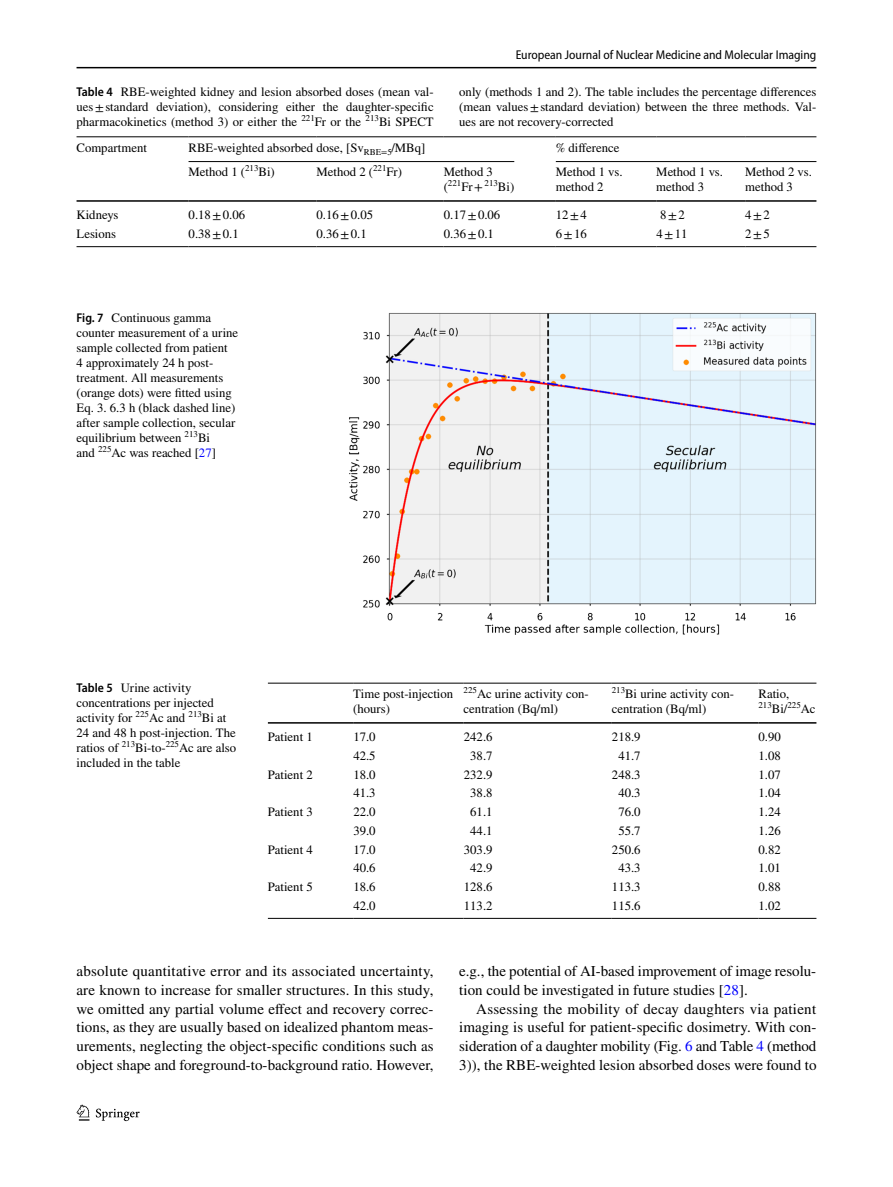
<style>
.page{position:relative;width:893px;height:1187px;background:#fff}
.page>*{position:absolute;margin:0;border:0;box-sizing:border-box;transform-origin:0 0}
.t1{font:15px/18.8px "STIX";color:#000;text-align:justify}
.t2{font:12.75px/15px "STIX";color:#000}
.t3{font:semi-condensed 12.75px "Myriad Pro";color:#000}
.t4{font:8.85px "STIX";color:#000}
.s1{font-family:"Myriad Pro";font-weight:600;font-stretch:semi-condensed}
.s2{font-family:"STIX General Regular 19"}
.s3{color:#00f}
.s4{font-size:12.75px}
</style>
<div class="page">
<hr style="left:77px;top:67px;width:739px;height:1px;background:#000">
<svg style="left:77px;top:1104px;width:12px;height:16px"></svg>
<svg style="left:96px;top:1108px;width:44px;height:12px"></svg>
<hr style="left:77px;top:136px;width:112px;height:1px;background:#000">
<hr style="left:77px;top:200px;width:112px;height:2px;background:#000">
<hr style="left:189px;top:136px;width:127px;height:1px;background:#000">
<hr style="left:316px;top:136px;width:128px;height:1px;background:#000">
<hr style="left:444px;top:136px;width:112px;height:1px;background:#000">
<hr style="left:556px;top:136px;width:100px;height:1px;background:#000">
<hr style="left:656px;top:136px;width:89px;height:1px;background:#000">
<hr style="left:745px;top:136px;width:71px;height:1px;background:#000">
<hr style="left:189px;top:200px;width:127px;height:2px;background:#000">
<hr style="left:316px;top:200px;width:128px;height:2px;background:#000">
<hr style="left:444px;top:200px;width:112px;height:2px;background:#000">
<hr style="left:556px;top:200px;width:100px;height:2px;background:#000">
<hr style="left:656px;top:200px;width:89px;height:2px;background:#000">
<hr style="left:745px;top:200px;width:71px;height:2px;background:#000">
<hr style="left:77px;top:246px;width:112px;height:1px;background:#000">
<hr style="left:189px;top:246px;width:127px;height:1px;background:#000">
<hr style="left:316px;top:246px;width:128px;height:1px;background:#000">
<hr style="left:444px;top:246px;width:112px;height:1px;background:#000">
<hr style="left:556px;top:246px;width:100px;height:1px;background:#000">
<hr style="left:656px;top:246px;width:89px;height:1px;background:#000">
<hr style="left:745px;top:246px;width:71px;height:1px;background:#000">
<hr style="left:189px;top:161px;width:325px;height:1px;background:#000">
<hr style="left:556px;top:161px;width:260px;height:1px;background:#000">
<img style="left:349px;top:313px;width:467px;height:322px">
<hr style="left:268px;top:682px;width:85px;height:1px;background:#000">
<hr style="left:268px;top:722px;width:85px;height:1px;background:#000">
<hr style="left:353px;top:682px;width:111px;height:1px;background:#000">
<hr style="left:353px;top:722px;width:111px;height:1px;background:#000">
<hr style="left:464px;top:682px;width:148px;height:1px;background:#000">
<hr style="left:464px;top:722px;width:148px;height:1px;background:#000">
<hr style="left:612px;top:682px;width:146px;height:1px;background:#000">
<hr style="left:612px;top:722px;width:146px;height:1px;background:#000">
<hr style="left:758px;top:682px;width:58px;height:1px;background:#000">
<hr style="left:758px;top:722px;width:58px;height:1px;background:#000">
<hr style="left:268px;top:917px;width:85px;height:1px;background:#000">
<hr style="left:353px;top:917px;width:111px;height:1px;background:#000">
<hr style="left:464px;top:917px;width:148px;height:1px;background:#000">
<hr style="left:612px;top:917px;width:146px;height:1px;background:#000">
<hr style="left:758px;top:917px;width:58px;height:1px;background:#000">
<p class="t3" style="left:516px;top:48px;width:302px">European Journal of Nuclear Medicine and Molecular Imaging</p>
<p class="t2" style="left:77px;top:85px;width:359px;text-align:justify"><span class="s1">Table 4</span> RBE-weighted kidney and lesion absorbed doses (mean val&shy;ues±standard deviation), considering either the daughter-specific pharmacokinetics (method 3) or either the <sup>221</sup>Fr or the <sup>213</sup>Bi SPECT</p>
<p class="t2" style="left:459px;top:85px;width:359px;text-align:justify">only (methods 1 and 2). The table includes the percentage differences (mean values±standard deviation) between the three methods. Val&shy;ues are not recovery-corrected</p>
<p class="t2" style="left:77px;top:141px;width:72px">Compartment</p>
<p class="t2" style="left:189px;top:141px;width:238px">RBE-weighted absorbed dose, [<span class="s2">Sv</span><sub>RBE</sub><sub>=</sub><sub>5</sub>/MBq]</p>
<p class="t2" style="left:556px;top:141px;width:65px">% difference</p>
<p class="t2" style="left:189px;top:165px;width:88px">Method 1 (<sup>213</sup>Bi)</p>
<p class="t2" style="left:316px;top:165px;width:87px">Method 2 (<sup>221</sup>Fr)</p>
<p class="t2" style="left:444px;top:165px;width:72px">Method 3 (<sup>221</sup>Fr+ <sup>213</sup>Bi)</p>
<p class="t2" style="left:556px;top:165px;width:68px">Method 1 vs. method 2</p>
<p class="t2" style="left:656px;top:165px;width:68px">Method 1 vs. method 3</p>
<p class="t2" style="left:745px;top:165px;width:68px">Method 2 vs. method 3</p>
<p class="t2" style="left:77px;top:208px;width:44px">Kidneys</p>
<p class="t2" style="left:189px;top:208px;width:58px">0.18±0.06</p>
<p class="t2" style="left:317px;top:208px;width:58px">0.16±0.05</p>
<p class="t2" style="left:444px;top:208px;width:58px">0.17±0.06</p>
<p class="t2" style="left:556px;top:208px;width:33px">12±4</p>
<p class="t2" style="left:660px;top:208px;width:26px">8±2</p>
<p class="t2" style="left:745px;top:208px;width:26px">4±2</p>
<p class="t2" style="left:77px;top:227px;width:41px">Lesions</p>
<p class="t2" style="left:189px;top:227px;width:52px">0.38±0.1</p>
<p class="t2" style="left:317px;top:227px;width:52px">0.36±0.1</p>
<p class="t2" style="left:444px;top:227px;width:52px">0.36±0.1</p>
<p class="t2" style="left:556px;top:227px;width:33px">6±16</p>
<p class="t2" style="left:656px;top:227px;width:33px">4±11</p>
<p class="t2" style="left:745px;top:227px;width:26px">2±5</p>
<p class="t2" style="left:77px;top:311px;width:163px"><span class="s1">Fig. 7</span> Continuous gamma counter measurement of a urine sample collected from patient<br>4 approximately 24 h post&shy;treatment. All measurements (orange dots) were fitted using<br>Eq. 3. 6.3 h (black dashed line) after sample collection, secular equilibrium between <sup>213</sup>Bi<br>and <sup>225</sup>Ac was reached [<span class="s3">27</span>]</p>
<p class="t2" style="left:77px;top:681px;width:161px"><span class="s1">Table 5</span> Urine activity concentrations per injected activity for <sup>225</sup>Ac and <sup>213</sup>Bi at<br>24 and 48 h post-injection. The ratios of <sup>213</sup>Bi-to-<sup>225</sup>Ac are also included in the table</p>
<p class="t2" style="left:353px;top:687px;width:102px">Time post-injection (hours)</p>
<p class="t2" style="left:464px;top:687px;width:127px"><sup>225</sup>Ac urine activity con&shy;centration (Bq/ml)</p>
<p class="t2" style="left:612px;top:687px;width:124px"><sup>213</sup>Bi urine activity con&shy;centration (Bq/ml)</p>
<p class="t2" style="left:758px;top:687px;width:32px">Ratio,</p>
<p class="t4" style="left:758px;top:699px;width:59px">213<span class="s4">Bi/</span>225<span class="s4">Ac</span></p>
<p class="t2" style="left:268px;top:730px;width:46px">Patient 1</p>
<p class="t2" style="left:353px;top:730px;width:24px">17.0</p>
<p class="t2" style="left:464px;top:730px;width:30px">242.6</p>
<p class="t2" style="left:612px;top:730px;width:30px">218.9</p>
<p class="t2" style="left:759px;top:730px;width:24px">0.90</p>
<p class="t2" style="left:353px;top:749px;width:24px">42.5</p>
<p class="t2" style="left:470px;top:749px;width:24px">38.7</p>
<p class="t2" style="left:618px;top:749px;width:24px">41.7</p>
<p class="t2" style="left:759px;top:749px;width:24px">1.08</p>
<p class="t2" style="left:268px;top:767px;width:46px">Patient 2</p>
<p class="t2" style="left:353px;top:767px;width:24px">18.0</p>
<p class="t2" style="left:464px;top:767px;width:30px">232.9</p>
<p class="t2" style="left:612px;top:767px;width:30px">248.3</p>
<p class="t2" style="left:759px;top:767px;width:24px">1.07</p>
<p class="t2" style="left:353px;top:786px;width:24px">41.3</p>
<p class="t2" style="left:470px;top:786px;width:24px">38.8</p>
<p class="t2" style="left:618px;top:786px;width:24px">40.3</p>
<p class="t2" style="left:759px;top:786px;width:24px">1.04</p>
<p class="t2" style="left:268px;top:805px;width:46px">Patient 3</p>
<p class="t2" style="left:353px;top:805px;width:24px">22.0</p>
<p class="t2" style="left:470px;top:805px;width:24px">61.1</p>
<p class="t2" style="left:618px;top:805px;width:24px">76.0</p>
<p class="t2" style="left:759px;top:805px;width:24px">1.24</p>
<p class="t2" style="left:353px;top:823px;width:24px">39.0</p>
<p class="t2" style="left:470px;top:823px;width:24px">44.1</p>
<p class="t2" style="left:618px;top:823px;width:24px">55.7</p>
<p class="t2" style="left:759px;top:823px;width:24px">1.26</p>
<p class="t2" style="left:268px;top:842px;width:46px">Patient 4</p>
<p class="t2" style="left:353px;top:842px;width:24px">17.0</p>
<p class="t2" style="left:464px;top:842px;width:30px">303.9</p>
<p class="t2" style="left:612px;top:842px;width:30px">250.6</p>
<p class="t2" style="left:759px;top:842px;width:24px">0.82</p>
<p class="t2" style="left:353px;top:861px;width:24px">40.6</p>
<p class="t2" style="left:470px;top:861px;width:24px">42.9</p>
<p class="t2" style="left:618px;top:861px;width:24px">43.3</p>
<p class="t2" style="left:759px;top:861px;width:24px">1.01</p>
<p class="t2" style="left:268px;top:880px;width:46px">Patient 5</p>
<p class="t2" style="left:353px;top:880px;width:24px">18.6</p>
<p class="t2" style="left:464px;top:880px;width:30px">128.6</p>
<p class="t2" style="left:612px;top:880px;width:30px">113.3</p>
<p class="t2" style="left:759px;top:880px;width:24px">0.88</p>
<p class="t2" style="left:353px;top:898px;width:24px">42.0</p>
<p class="t2" style="left:464px;top:898px;width:30px">113.2</p>
<p class="t2" style="left:612px;top:898px;width:30px">115.6</p>
<p class="t2" style="left:759px;top:898px;width:24px">1.02</p>
<p class="t1" style="left:77px;top:962px;width:359px">absolute quantitative error and its associated uncertainty, are known to increase for smaller structures. In this study, we omitted any partial volume effect and recovery correc&shy;tions, as they are usually based on idealized phantom meas&shy;urements, neglecting the object-specific conditions such as object shape and foreground-to-background ratio. However,</p>
<p class="t1" style="left:459px;top:962px;width:358px">e.g., the potential of AI-based improvement of image resolu&shy;tion could be investigated in future studies [<span class="s3">28</span>].</p>
<p class="t1" style="left:459px;top:1000px;width:359px;text-indent:17px">Assessing the mobility of decay daughters via patient imaging is useful for patient-specific dosimetry. With con&shy;sideration of a daughter mobility (Fig. <span class="s3">6</span> and Table <span class="s3">4</span> (method 3)), the RBE-weighted lesion absorbed doses were found to</p>
</div>
